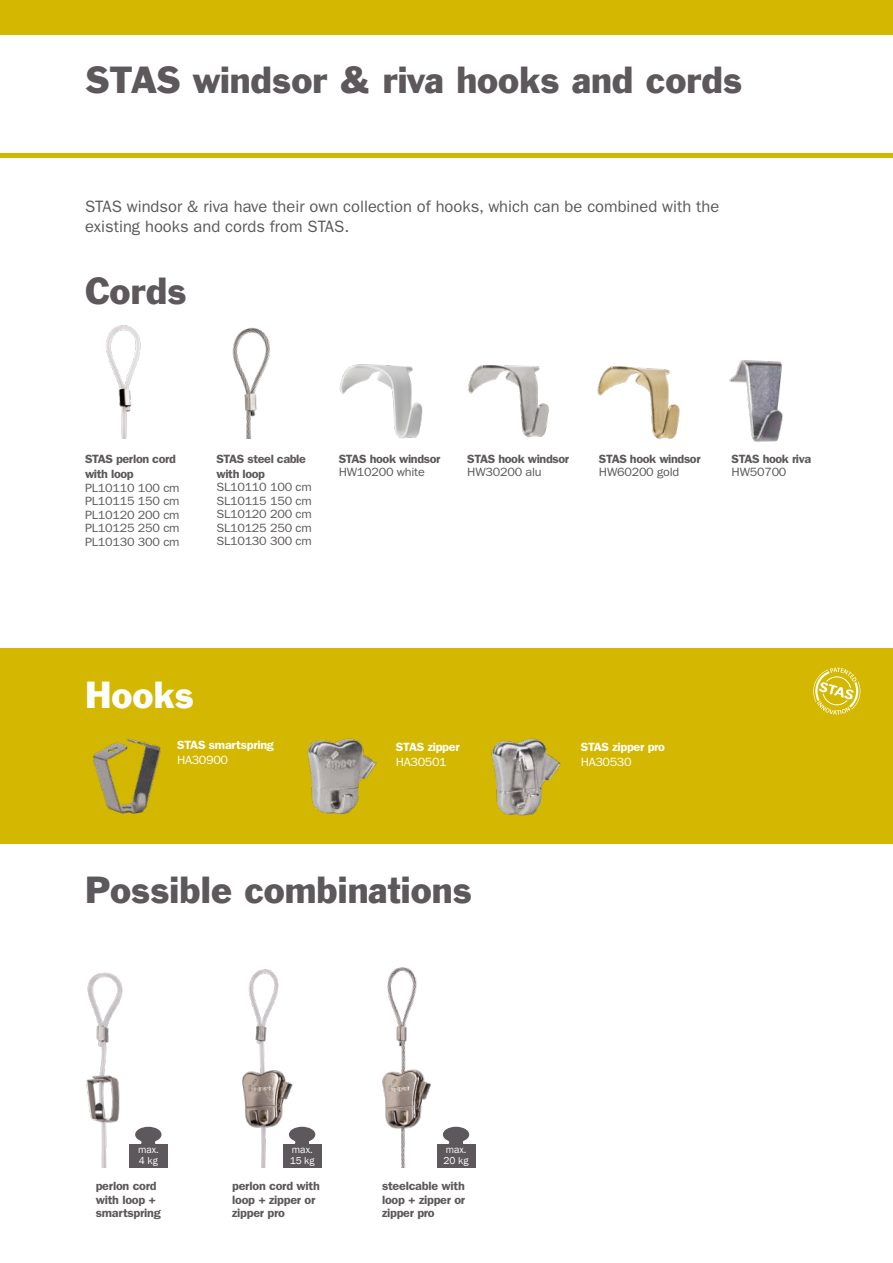
<style>
.page{position:relative;width:893px;height:1263px;background:#fff}
.page>*{position:absolute;margin:0;border:0;box-sizing:border-box;transform-origin:0 0}
.t1{font:34.5px "Franklin Gothic";color:#5c585b}
.t2{font:34.5px "Franklin Gothic";color:#fff}
.t3{font:16.5px/19.5px "ITC Franklin Gothic Std";color:#5c585b}
.t4{font:600 12px/13.5px "ITC Franklin Gothic Std";letter-spacing:-.02em;color:#5c585b;scale:1.05 1}
.t5{font:12px/13.5px "ITC Franklin Gothic Std";letter-spacing:-.02em;color:#5c585b;text-align:justify;scale:1.05 1}
.t6{font:600 12px "ITC Franklin Gothic Std";letter-spacing:-.02em;color:#fff;scale:1.05 1}
.t7{font:12px "ITC Franklin Gothic Std";letter-spacing:-.03em;color:#fff;scale:1.05 1}
.t8{font:10.35px/10.9px "Franklin Gothic";color:#fff}
</style>
<div class="page">
<hr style="left:0;top:153px;width:893px;height:4px;background:#d4b700">
<div style="left:0;top:0;width:893px;height:34px;background:#d4b700"></div>
<img style="left:339px;top:364px;width:84px;height:75px">
<img style="left:609px;top:366px;width:71px;height:73px">
<img style="left:468px;top:365px;width:141px;height:73px">
<img style="left:729px;top:360px;width:54px;height:82px">
<div style="left:0;top:648px;width:893px;height:196px;background:#d4b700"></div>
<img style="left:307px;top:738px;width:70px;height:76px">
<img style="left:491px;top:738px;width:70px;height:78px">
<img style="left:93px;top:738px;width:68px;height:76px">
<svg style="left:813px;top:668px;width:47px;height:47px"></svg>
<img style="left:106px;top:325px;width:35px;height:113px">
<img style="left:232px;top:327px;width:38px;height:111px">
<img style="left:86px;top:972px;width:72px;height:196px">
<div style="left:142px;top:1139px;width:13px;height:8px;background:#5c585b"></div>
<div style="left:129px;top:1144px;width:39px;height:24px;background:#5c585b"></div>
<div style="left:135px;top:1127px;width:27px;height:15px;background:#5c585b;border-radius:50%"></div>
<img style="left:382px;top:967px;width:64px;height:201px">
<div style="left:450px;top:1139px;width:13px;height:8px;background:#5c585b"></div>
<div style="left:437px;top:1144px;width:38px;height:24px;background:#5c585b"></div>
<div style="left:443px;top:1127px;width:26px;height:15px;background:#5c585b;border-radius:50%"></div>
<img style="left:242px;top:969px;width:74px;height:199px">
<div style="left:296px;top:1139px;width:13px;height:8px;background:#5c585b"></div>
<div style="left:283px;top:1144px;width:38px;height:24px;background:#5c585b"></div>
<div style="left:289px;top:1127px;width:26px;height:15px;background:#5c585b;border-radius:50%"></div>
<h1 class="t1" style="left:85px;top:58px;width:659px">STAS windsor &amp; riva hooks and cords</h1>
<h2 class="t3" style="left:85px;top:197px;width:636px">STAS windsor &amp; riva have their own collection of hooks, which can be combined with the existing hooks and cords from STAS.</h2>
<h1 class="t1" style="left:85px;top:268px;width:103px">Cords</h1>
<p class="t4" style="left:85px;top:451px;width:88px;line-height:15px">STAS perlon cord with loop</p>
<p class="t5" style="left:85px;top:481px;width:91px">PL10110 100 cm PL10115 150 cm PL10120 200 cm PL10125 250 cm PL10130 300 cm</p>
<p class="t4" style="left:216px;top:451px;width:87px;line-height:15px">STAS steel cable with loop</p>
<p class="t5" style="left:216px;top:480px;width:92px">SL10110 100 cm SL10115 150 cm SL10120 200 cm SL10125 250 cm SL10130 300 cm</p>
<p class="t4" style="left:339px;top:452px;width:98px">STAS hook windsor</p>
<p class="t5" style="left:339px;top:465px;width:84px">HW10200 white</p>
<p class="t4" style="left:467px;top:452px;width:98px">STAS hook windsor</p>
<p class="t5" style="left:467px;top:465px;width:72px">HW30200 alu</p>
<p class="t4" style="left:599px;top:452px;width:98px">STAS hook windsor</p>
<p class="t5" style="left:599px;top:465px;width:78px">HW60200 gold</p>
<p class="t4" style="left:732px;top:452px;width:77px">STAS hook riva</p>
<p class="t5" style="left:732px;top:465px;width:54px">HW50700</p>
<h1 class="t2" style="left:85px;top:672px;width:110px">Hooks</h1>
<p class="t6" style="left:177px;top:738px;width:94px">STAS smartspring</p>
<p class="t7" style="left:177px;top:753px;width:50px">HA30900</p>
<p class="t6" style="left:396px;top:739px;width:62px">STAS zipper</p>
<p class="t7" style="left:396px;top:755px;width:50px">HA30501</p>
<h1 class="t1" style="left:85px;top:868px;width:388px">Possible combinations</h1>
<p class="t6" style="left:581px;top:739px;width:82px">STAS zipper pro</p>
<p class="t7" style="left:581px;top:755px;width:50px">HA30530</p>
<p class="t8" style="left:138px;top:1144px;width:22px">max.<br>4 kg</p>
<p class="t8" style="left:444px;top:1144px;width:27px">max.<br>20 kg</p>
<p class="t8" style="left:290px;top:1144px;width:26px">max.<br>15 kg</p>
<p class="t4" style="left:96px;top:1179px;width:64px">perlon cord with loop + smartspring</p>
<p class="t4" style="left:232px;top:1179px;width:85px">perlon cord with loop + zipper or zipper pro</p>
<p class="t4" style="left:382px;top:1179px;width:81px;text-align:justify">steelcable with loop + zipper or zipper pro</p>
</div>
